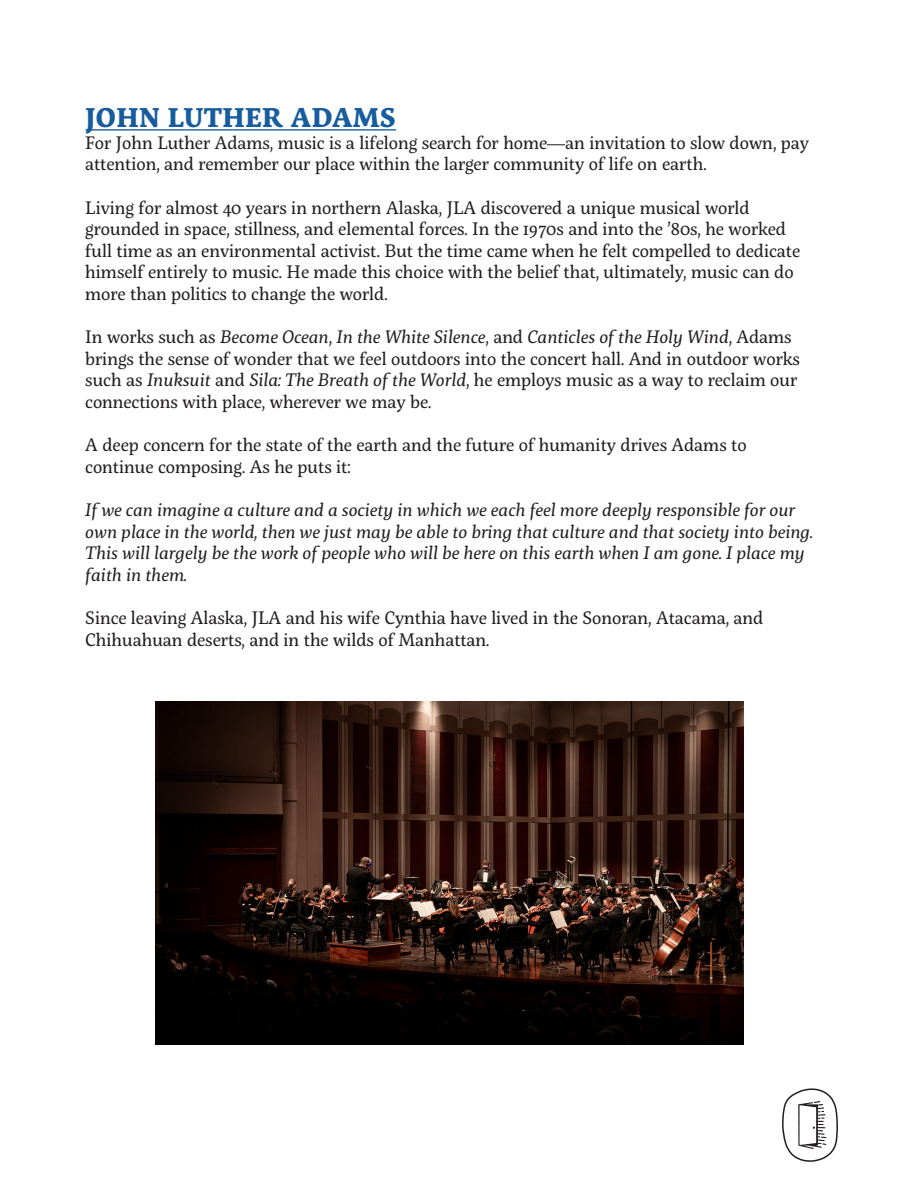
<style>
.page{position:relative;width:918px;height:1188px;background:#fff}
.page>*{position:absolute;margin:0;border:0;box-sizing:border-box;transform-origin:0 0}
.t1{font:700 27px "Servus Slab";letter-spacing:.01em;color:#175d9e}
.t2{font:18px/21.6px "Servus Slab";color:#231f20}
.t3{font:italic 18px/21.6px "Servus Slab";color:#231f20}
.s1{font-style:italic}
</style>
<div class="page">
<hr style="left:85px;top:129px;width:311px;height:2px;background:#175d9e">
<svg style="left:782px;top:1088px;width:56px;height:74px"></svg>
<img style="left:155px;top:702px;width:588px;height:343px">
<p class="t1" style="left:85px;top:98px;width:312px">JOHN LUTHER ADAMS</p>
<p class="t2" style="left:85px;top:132px;width:725px">For John Luther Adams, music is a lifelong search for home—an invitation to slow down, pay attention, and remember our place within the larger community of life on earth.</p>
<p class="t2" style="left:85px;top:196px;width:716px">Living for almost 40 years in northern Alaska, JLA discovered a unique musical world grounded in space, stillness, and elemental forces. In the 1970s and into the ’80s, he worked full time as an environmental activist. But the time came when he felt compelled to dedicate himself entirely to music. He made this choice with the belief that, ultimately, music can do more than politics to change the world.</p>
<p class="t2" style="left:85px;top:326px;width:716px">In works such as <span class="s1">Become Ocean</span>, <span class="s1">In the White Silence</span>, and <span class="s1">Canticles of the Holy Wind</span>, Adams brings the sense of wonder that we feel outdoors into the concert hall. And in outdoor works such as <span class="s1">Inuksuit</span> and <span class="s1">Sila: The Breath of the World</span>, he employs music as a way to reclaim our connections with place, wherever we may be.</p>
<p class="t2" style="left:85px;top:434px;width:663px">A deep concern for the state of the earth and the future of humanity drives Adams to continue composing. As he puts it:</p>
<p class="t3" style="left:85px;top:499px;width:729px">If we can imagine a culture and a society in which we each feel more deeply responsible for our own place in the world, then we just may be able to bring that culture and that society into being.<br>This will largely be the work of people who will be here on this earth when I am gone. I place my faith in them.</p>
<p class="t2" style="left:85px;top:607px;width:679px">Since leaving Alaska, JLA and his wife Cynthia have lived in the Sonoran, Atacama, and<br>Chihuahuan deserts, and in the wilds of Manhattan.</p>
</div>
